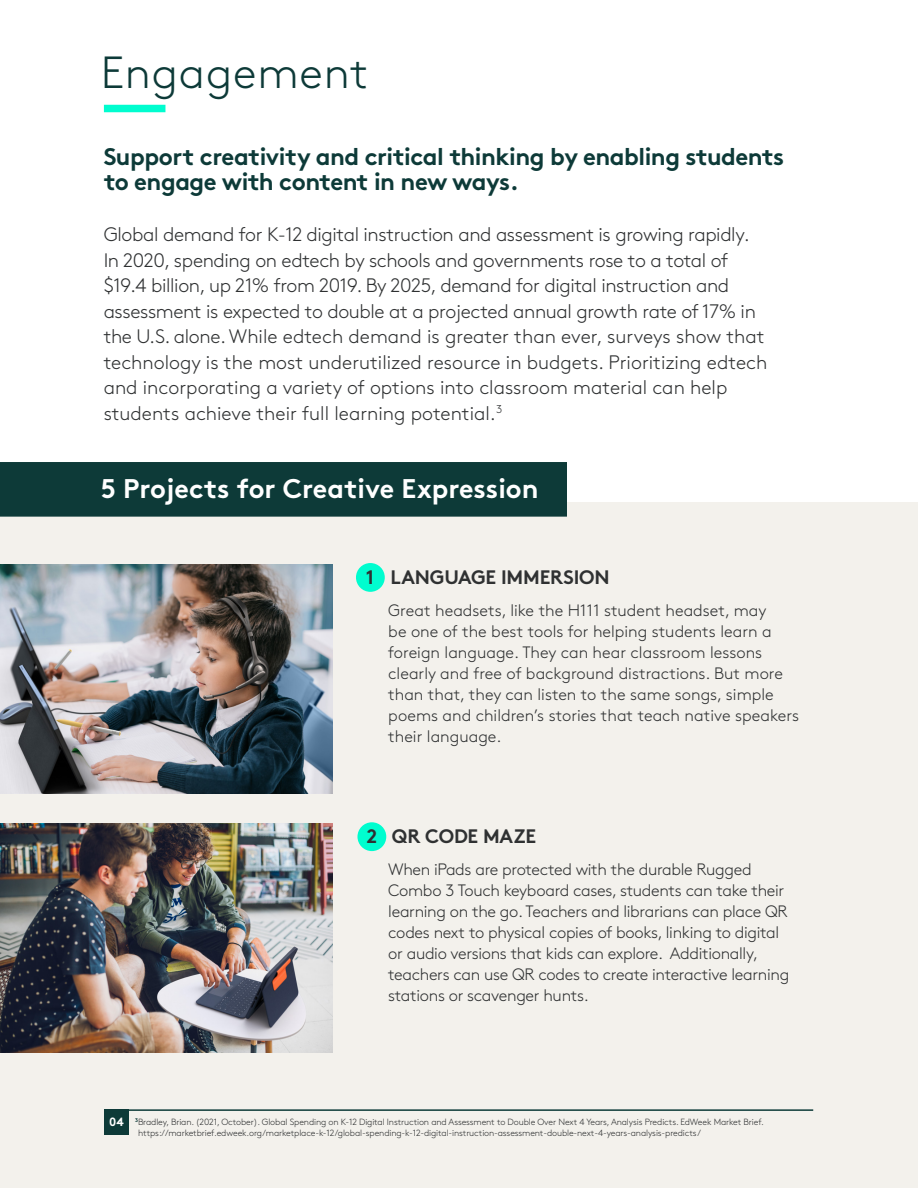
<style>
.page{position:relative;width:918px;height:1188px;background:#fff}
.page>*{position:absolute;margin:0;border:0;box-sizing:border-box;transform-origin:0 0}
.Section_Header{font:300 45px "Brown Pro";letter-spacing:.02em;color:#0d3a38}
.Subhead{font:700 27px "Brown Pro";color:#fff}
.t1{font:700 24px/25.5px "Brown Pro";letter-spacing:-.02em;color:#0d3a38}
.t2{font:300 19.5px/25.5px "Brown Pro";letter-spacing:-.015em;color:#2f3132}
.t3{font:700 19.5px "Brown Pro";letter-spacing:-.01em;color:#2f3132}
.t4{font:300 16.5px/21px "Brown Pro";letter-spacing:-.015em;color:#2f3132}
.t5{font:700 12px "Brown Pro";color:#fff}
.t6{font:300 9px/10.5px "Brown Pro";letter-spacing:-.015em;color:#2f3132}
</style>
<div class="page">
<div style="left:0;top:503px;width:918px;height:685px;background:#f3f1ec"></div>
<div style="left:104px;top:105px;width:61px;height:7px;background:#00fdcf"></div>
<img style="left:0;top:565px;width:333px;height:229px">
<img style="left:0;top:824px;width:333px;height:229px">
<div style="left:356px;top:563px;width:29px;height:29px;background:#00fdcf;border-radius:50%"></div>
<div style="left:357px;top:822px;width:29px;height:29px;background:#00fdcf;border-radius:50%"></div>
<hr style="left:105px;top:1109px;width:708px;height:2px;background:#0d3a38">
<svg style="left:105px;top:1111px;width:24px;height:24px"></svg>
<div style="left:0;top:462px;width:567px;height:55px;background:#0d3a38"></div>
<p class="Section_Header" style="left:101px;top:39px;width:269px">Engagement</p>
<p class="t1" style="left:104px;top:141px;width:682px">Support creativity and critical thinking by enabling students to engage with content in new ways.</p>
<p class="t2" style="left:104px;top:220px;width:647px">Global demand for K-12 digital instruction and assessment is growing rapidly.</p>
<p class="t2" style="left:104px;top:246px;width:626px">In 2020, spending on edtech by schools and governments rose to a total of</p>
<p class="t2" style="left:104px;top:271px;width:665px">$19.4 billion, up 21% from 2019. By 2025, demand for digital instruction and assessment is expected to double at a projected annual growth rate of 17% in the U.S. alone.While edtech demand is greater than ever, surveys show that technology is the most underutilized resource in budgets. Prioritizing edtech</p>
<p class="t2" style="left:104px;top:373px;width:625px">and incorporating a variety of options into classroom material can help</p>
<p class="t2" style="left:104px;top:399px;width:400px">students achieve their full learning potential.<sup>3</sup></p>
<p class="Subhead" style="left:101px;top:467px;width:439px">5 Projects for Creative Expression</p>
<p class="t3" style="left:366px;top:562px;width:10px">1</p>
<p class="t3" style="left:390px;top:561px;width:221px">LANGUAGE IMMERSION</p>
<p class="t4" style="left:388px;top:599px;width:412px">Great headsets, like the H111 student headset, may<br>be one of the best tools for helping students learn a foreign language. They can hear classroom lessons clearly and free of background distractions. But more than that, they can listen to the same songs, simple poems and children’s stories that teach native speakers their language.</p>
<p class="t3" style="left:366px;top:821px;width:12px">2</p>
<p class="t3" style="left:392px;top:820px;width:146px">QR CODE MAZE</p>
<p class="t4" style="left:388px;top:858px;width:403px">When iPads are protected with the durable Rugged Combo 3 Touch keyboard cases, students can take their learning on the go. Teachers and librarians can place QR codes next to physical copies of books, linking to digital or audio versions that kids can explore. Additionally, teachers can use QR codes to create interactive learning stations or scavenger hunts.</p>
<p class="t5" style="left:109px;top:1113px;width:16px">04</p>
<p class="t6" style="left:138px;top:1116px;width:627px;text-indent:-3px"><sup>3</sup>Bradley, Brian. (2021, October). Global Spending on K-12 Digital Instruction and Assessment to Double Over Next 4 Years, Analysis Predicts. EdWeek Market Brief. https://marketbrief.edweek.org/marketplace-k-12/global-spending-k-12-digital-instruction-assessment-double-next-4-years-analysis-predicts/</p>
</div>
